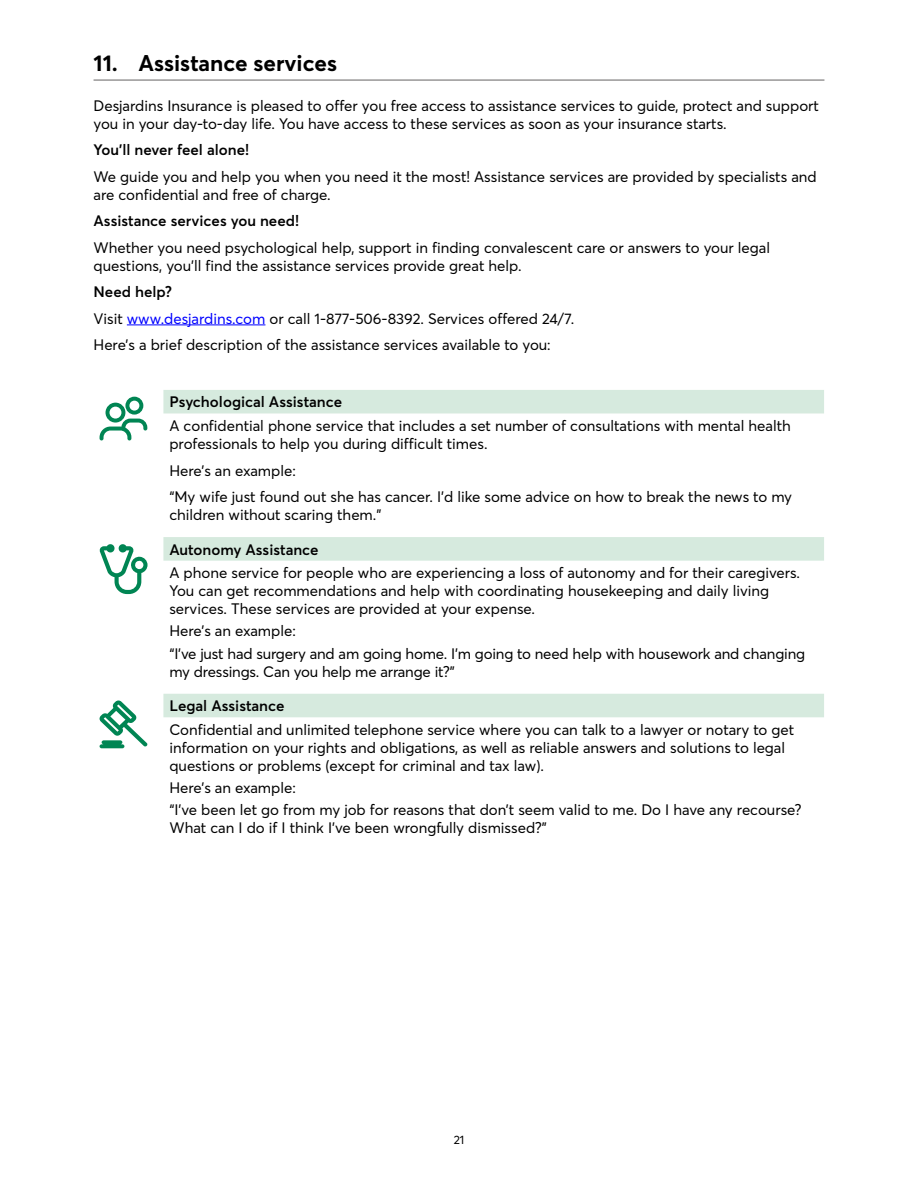
<style>
.page{position:relative;width:918px;height:1188px;background:#fff}
.page>*{position:absolute;margin:0;border:0;box-sizing:border-box;transform-origin:0 0}
.t1{font:700 22.5px "Desjardins Sans";color:#000}
.t2{font:15px/18px "Desjardins Sans";color:#000}
.t3{font:600 15px "Desjardins Sans";color:#000}
.t4{font:12px "Desjardins Sans";color:#000}
.s1{font-weight:600}
.s2{color:#00f}
</style>
<div class="page">
<hr style="left:94px;top:80px;width:730px;height:1px;background:#646363">
<hr style="left:127px;top:325px;width:138px;height:1px;background:#00f">
<svg style="left:163px;top:390px;width:661px;height:327px"></svg>
<svg style="left:100px;top:397px;width:47px;height:43px"></svg>
<svg style="left:100px;top:544px;width:48px;height:50px"></svg>
<svg style="left:100px;top:701px;width:47px;height:47px"></svg>
<h1 class="t1" style="left:94px;top:49px;width:245px">11. Assistance services</h1>
<p class="t2" style="left:94px;top:96px;width:727px">Desjardins Insurance is pleased to offer you free access to assistance services to guide, protect and support you in your day-to-day life. You have access to these services as soon as your insurance starts.</p>
<p class="t3" style="left:94px;top:141px;width:157px">You’ll never feel alone!</p>
<p class="t2" style="left:94px;top:167px;width:725px">We guide you and help you when you need it the most! Assistance services are provided by specialists and are confidential and free of charge.</p>
<p class="t3" style="left:94px;top:212px;width:207px">Assistance services you need!</p>
<p class="t2" style="left:94px;top:238px;width:678px">Whether you need psychological help, support in finding convalescent care or answers to your legal questions, you’ll find the assistance services provide great help.</p>
<p class="t2" style="left:94px;top:279px;width:482px;line-height:26.5px"><span class="s1">Need help?<br></span>Visit <span class="s2">www.desjardins.com</span> or call 1-877-506-8392. Services offered 24/7.<br>Here’s a brief description of the assistance services available to you:</p>
<p class="t3" style="left:169px;top:393px;width:174px">Psychological Assistance</p>
<p class="t2" style="left:169px;top:417px;width:623px">A confidential phone service that includes a set number of consultations with mental health professionals to help you during difficult times.</p>
<p class="t2" style="left:169px;top:457px;width:624px;line-height:26.5px">Here’s an example:<br>“My wife just found out she has cancer. I’d like some advice on how to break the news to my</p>
<p class="t2" style="left:169px;top:506px;width:214px">children without scaring them.”</p>
<p class="t3" style="left:169px;top:540px;width:151px">Autonomy Assistance</p>
<p class="t2" style="left:169px;top:564px;width:632px">A phone service for people who are experiencing a loss of autonomy and for their caregivers.<br>You can get recommendations and help with coordinating housekeeping and daily living services. These services are provided at your expense.</p>
<p class="t2" style="left:169px;top:620px;width:637px;line-height:22.2px">Here’s an example:<br>“I’ve just had surgery and am going home. I’m going to need help with housework and changing</p>
<p class="t2" style="left:169px;top:662px;width:287px">my dressings. Can you help me arrange it?”</p>
<p class="t3" style="left:169px;top:697px;width:117px">Legal Assistance</p>
<p class="t2" style="left:169px;top:721px;width:626px">Confidential and unlimited telephone service where you can talk to a lawyer or notary to get information on your rights and obligations, as well as reliable answers and solutions to legal questions or problems (except for criminal and tax law).</p>
<p class="t2" style="left:169px;top:777px;width:634px;line-height:22.2px">Here’s an example:<br>“I’ve been let go from my job for reasons that don’t seem valid to me. Do I have any recourse?</p>
<p class="t2" style="left:169px;top:819px;width:379px">What can I do if I think I’ve been wrongfully dismissed?”</p>
<p class="t4" style="left:454px;top:1132px;width:12px">21</p>
</div>
